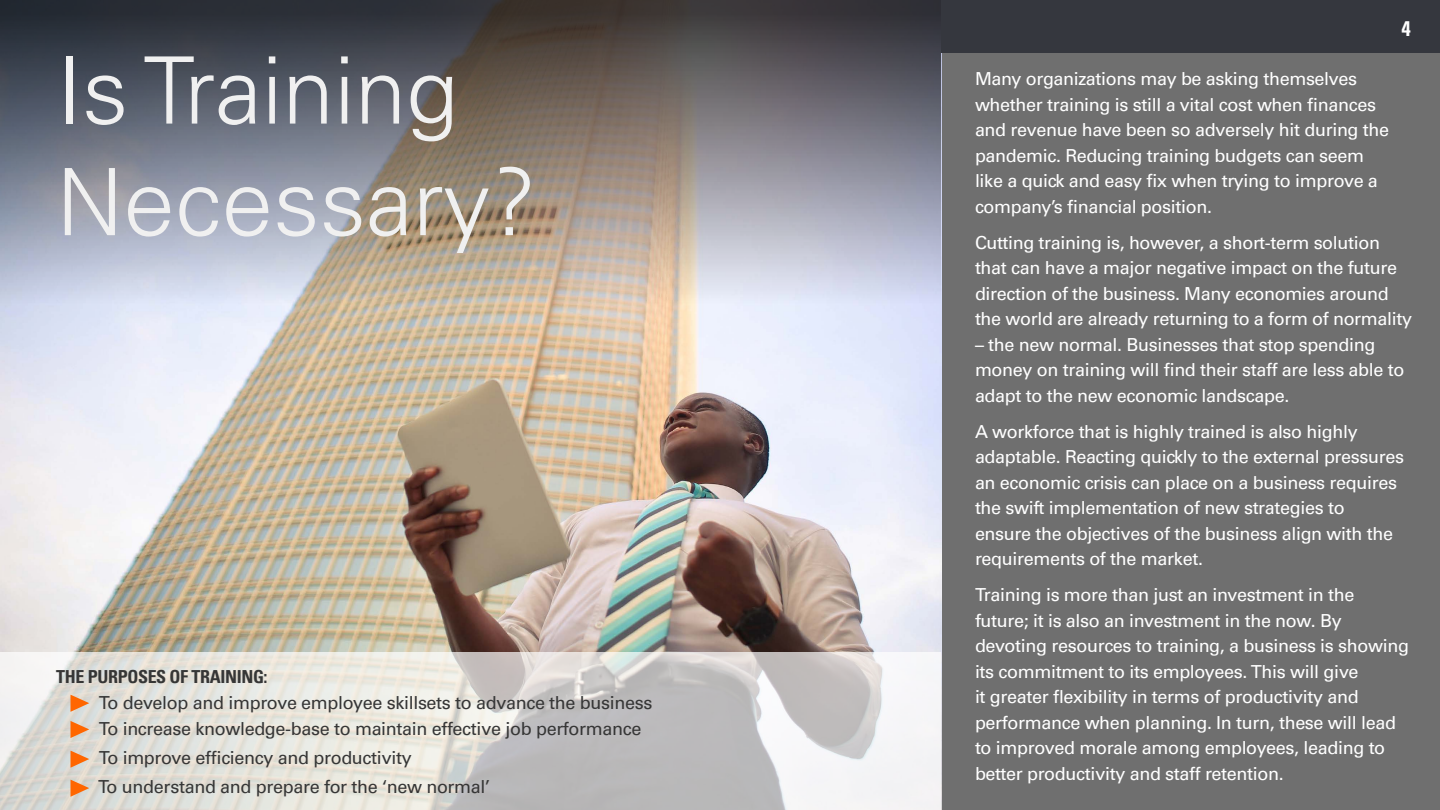
<style>
.page{position:relative;width:1440px;height:810px;background:#6f6f6f}
.page>*{position:absolute;margin:0;border:0;box-sizing:border-box;transform-origin:0 0}
.First_Subheading{font:300 93px/111.6px "Univers LT Pro 45";color:#f0f0f0}
.t1{font:700 condensed 21px "Univers LT Pro";color:#fff}
.Pullout_Text{font:18px/25.5px "Univers LT Pro 55 Roman";letter-spacing:-.02em;color:#fff}
.Pullout_Text-2{font:18px "Univers LT Pro 55 Roman";letter-spacing:-.02em;color:#363636}
.Pullout_Text-3{font:700 condensed 18px "Univers LT Pro";letter-spacing:-.02em;color:#363636}
</style>
<div class="page">
<img style="left:1px;top:0;width:940px;height:652px">
<svg style="left:0;top:0;width:940px;height:304px;background:#838084"></svg>
<svg style="left:1px;top:652px;width:940px;height:158px;background:#d9d8d4"></svg>
<svg style="left:70px;top:694px;width:19px;height:18px"></svg>
<svg style="left:70px;top:721px;width:19px;height:17px"></svg>
<svg style="left:70px;top:750px;width:19px;height:18px"></svg>
<svg style="left:70px;top:779px;width:19px;height:18px"></svg>
<div style="left:941px;top:0;width:499px;height:52px;background:#35373e"></div>
<p class="First_Subheading" style="left:56px;top:32px;width:482px">Is Training<br>Necessary?</p>
<p class="Pullout_Text-3" style="left:56px;top:666px;width:213px">THE PURPOSES OF TRAINING:</p>
<p class="Pullout_Text-2" style="left:99px;top:690px;width:555px">To develop and improve employee skillsets to advance the business</p>
<p class="Pullout_Text-2" style="left:99px;top:716px;width:544px">To increase knowledge-base to maintain effective job performance</p>
<p class="Pullout_Text-2" style="left:99px;top:745px;width:314px">To improve efficiency and productivity</p>
<p class="Pullout_Text-2" style="left:98px;top:774px;width:394px">To understand and prepare for the ‘new normal’</p>
<p class="t1" style="left:1401px;top:16px;width:11px">4</p>
<p class="Pullout_Text" style="left:975px;top:65px;width:416px">Many organizations may be asking themselves whether training is still a vital cost when finances and revenue have been so adversely hit during the pandemic. Reducing training budgets can seem like a quick and easy fix when trying to improve a company’s financial position.</p>
<p class="Pullout_Text" style="left:975px;top:229px;width:439px">Cutting training is, however, a short-term solution that can have a major negative impact on the future direction of the business. Many economies around the world are already returning to a form of normality</p>
<p class="Pullout_Text" style="left:975px;top:331px;width:431px">– the new normal. Businesses that stop spending money on training will find their staff are less able to adapt to the new economic landscape.</p>
<p class="Pullout_Text" style="left:975px;top:418px;width:431px">A workforce that is highly trained is also highly adaptable. Reacting quickly to the external pressures an economic crisis can place on a business requires the swift implementation of new strategies to ensure the objectives of the business align with the requirements of the market.</p>
<p class="Pullout_Text" style="left:975px;top:581px;width:436px">Training is more than just an investment in the future; it is also an investment in the now. By devoting resources to training, a business is showing its commitment to its employees. This will give<br>it greater flexibility in terms of productivity and performance when planning. In turn, these will lead to improved morale among employees, leading to better productivity and staff retention.</p>
</div>
